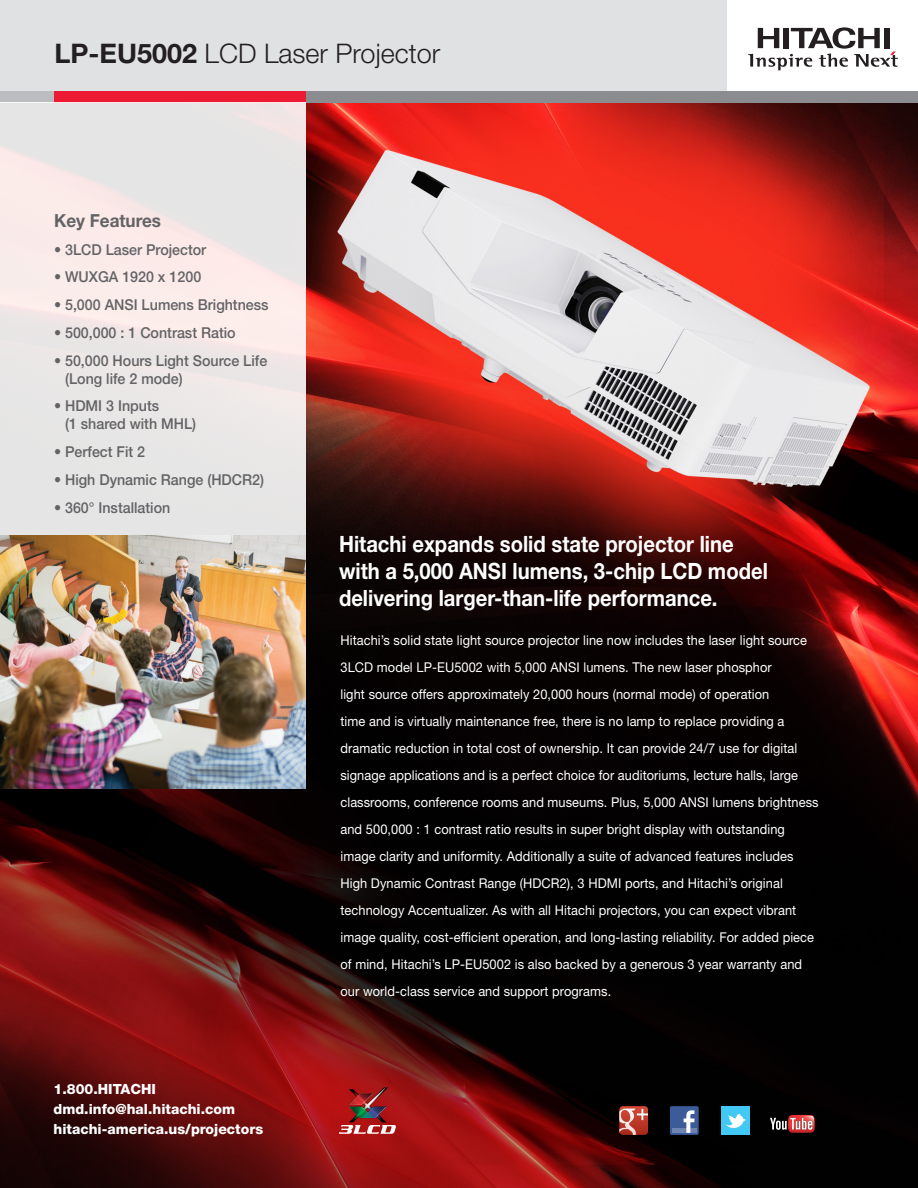
<style>
.page{position:relative;width:918px;height:1188px;background:#fff}
.page>*{position:absolute;margin:0;border:0;box-sizing:border-box;transform-origin:0 0}
.t1{font:300 27px "Helvetica Neue LT Std";color:#231f20}
.t2{font:700 22.5px/27px "Helvetica Neue LT Std";color:#fff;scale:.9 1}
.t3{font:700 18px "Helvetica Neue LT Std";color:#636366;scale:.95 1}
.t4{font:500 15px/18px "Helvetica Neue LT Std";color:#636366;scale:.95 1}
.t5{font:800 14.1px/19.6px "Helvetica Neue LT Std";color:#fff}
.t6{font:13.5px/27px "Helvetica Neue LT Std";letter-spacing:.005em;color:#fff;scale:.95 1}
.s1{font-weight:700}
</style>
<div class="page">
<img style="left:1px;top:103px;width:917px;height:1085px">
<div style="left:1px;top:0;width:726px;height:94px;background:#e0e1e3"></div>
<svg style="left:748px;top:27px;width:150px;height:43px"></svg>
<div style="left:0;top:91px;width:117px;height:12px;background:#bcbdc0"></div>
<div style="left:55px;top:91px;width:251px;height:12px;background:#ed1a33"></div>
<svg style="left:0;top:103px;width:306px;height:433px;background:#ede7e6"></svg>
<div style="left:306px;top:91px;width:612px;height:12px;background:#8a8c8f"></div>
<div style="left:670px;top:1106px;width:29px;height:29px;background:#3b5b99;border-radius:2px"></div>
<hr style="left:672px;top:1129px;width:25px;height:4px;background:#6d84b3">
<svg style="left:684px;top:1110px;width:11px;height:23px"></svg>
<svg style="left:619px;top:1106px;width:29px;height:29px"></svg>
<div style="left:721px;top:1107px;width:29px;height:28px;background:#42c8f4"></div>
<svg style="left:725px;top:1114px;width:21px;height:14px"></svg>
<svg style="left:770px;top:1115px;width:45px;height:18px"></svg>
<img style="left:0;top:536px;width:306px;height:253px">
<svg style="left:339px;top:1125px;width:57px;height:9px"></svg>
<img style="left:349px;top:1087px;width:39px;height:35px">
<p class="t1" style="left:55px;top:37px;width:387px"><span class="s1">LP-EU5002</span> LCD Laser Projector</p>
<p class="t3" style="left:54px;top:210px;width:114px">Key Features</p>
<p class="t4" style="left:54px;top:240px;width:162px">• 3LCD Laser Projector</p>
<p class="t4" style="left:54px;top:268px;width:157px">• WUXGA 1920 x 1200</p>
<p class="t4" style="left:54px;top:296px;width:227px">• 5,000 ANSI Lumens Brightness</p>
<p class="t4" style="left:54px;top:323px;width:193px">• 500,000 : 1 Contrast Ratio</p>
<p class="t4" style="left:65px;top:351px;width:214px;text-indent:-11px">• 50,000 Hours Light Source Life (Long life 2 mode)</p>
<p class="t4" style="left:65px;top:397px;width:140px;text-indent:-11px">• HDMI 3 Inputs<br>(1 shared with MHL)</p>
<p class="t4" style="left:54px;top:443px;width:97px">• Perfect Fit 2</p>
<p class="t4" style="left:54px;top:470px;width:223px">• High Dynamic Range (HDCR2)</p>
<p class="t4" style="left:54px;top:498px;width:124px">• 360° Installation</p>
<p class="t5" style="left:54px;top:1080px;width:104px">1.800.HITACHI</p>
<p class="t5" style="left:54px;top:1099px;width:211px">dmd.info@hal.hitachi.com hitachi-america.us/projectors</p>
<p class="t2" style="left:339px;top:530px;width:478px">Hitachi expands solid state projector line with a 5,000 ANSI lumens, 3-chip LCD model delivering larger-than-life performance.</p>
<p class="t6" style="left:340px;top:626px;width:505px">Hitachi’s solid state light source projector line now includes the laser light source 3LCD model LP-EU5002 with 5,000 ANSI lumens. The new laser phosphor<br>light source offers approximately 20,000 hours (normal mode) of operation<br>time and is virtually maintenance free, there is no lamp to replace providing a dramatic reduction in total cost of ownership. It can provide 24/7 use for digital signage applications and is a perfect choice for auditoriums, lecture halls, large classrooms, conference rooms and museums. Plus, 5,000 ANSI lumens brightness and 500,000 : 1 contrast ratio results in super bright display with outstanding image clarity and uniformity. Additionally a suite of advanced features includes High Dynamic Contrast Range (HDCR2), 3 HDMI ports, and Hitachi’s original technology Accentualizer. As with all Hitachi projectors, you can expect vibrant image quality, cost-efficient operation, and long-lasting reliability. For added piece of mind, Hitachi’s LP-EU5002 is also backed by a generous 3 year warranty and our world-class service and support programs.</p>
</div>
